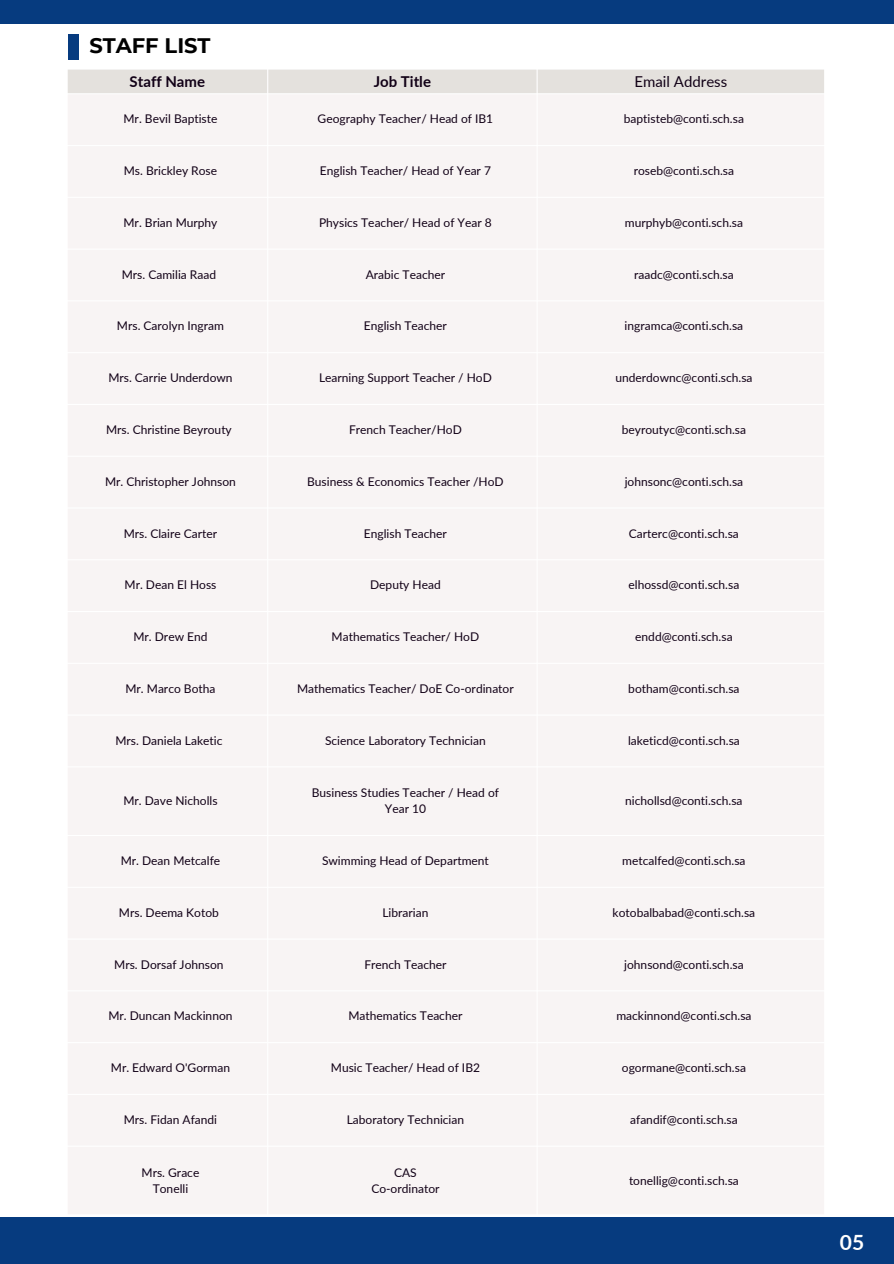
<style>
.page{position:relative;width:894px;height:1264px;background:#fff}
.page>*{position:absolute;margin:0;border:0;box-sizing:border-box;transform-origin:0 0}
.t1{font:700 21px "Montserrat";color:#000}
.t2{font:700 21px "Lato";color:#fff}
.t3{font:700 15px "Lato";color:#110016}
.t4{font:15px "Lato";color:#110016}
.t5{font:12px "Lato";color:#110016}
</style>
<div class="page">
<div style="left:0;top:0;width:893px;height:23px;background:#063b7f"></div>
<div style="left:0;top:1217px;width:893px;height:46px;background:#063b7f"></div>
<div style="left:68px;top:34px;width:10px;height:25px;background:#063b7f"></div>
<div style="left:68px;top:70px;width:755px;height:23px;background:#e4e1dd"></div>
<div style="left:68px;top:95px;width:755px;height:1119px;background:#f8f4f4"></div>
<p class="t1" style="left:89px;top:33px;width:123px">STAFF LIST</p>
<p class="t3" style="left:130px;top:72px;width:77px">Staff Name</p>
<p class="t3" style="left:373px;top:72px;width:59px">Job Title</p>
<p class="t4" style="left:634px;top:72px;width:94px">Email Address</p>
<p class="t5" style="left:123px;top:111px;width:95px">Mr. Bevil Baptiste</p>
<p class="t5" style="left:317px;top:111px;width:177px">Geography Teacher/ Head of IB1</p>
<p class="t5" style="left:623px;top:111px;width:121px">baptisteb@conti.sch.sa</p>
<p class="t5" style="left:124px;top:163px;width:95px">Ms. Brickley Rose</p>
<p class="t5" style="left:320px;top:163px;width:173px">English Teacher/ Head of Year 7</p>
<p class="t5" style="left:633px;top:163px;width:102px">roseb@conti.sch.sa</p>
<p class="t5" style="left:123px;top:215px;width:95px">Mr. Brian Murphy</p>
<p class="t5" style="left:319px;top:215px;width:174px">Physics Teacher/ Head of Year 8</p>
<p class="t5" style="left:624px;top:215px;width:120px">murphyb@conti.sch.sa</p>
<p class="t5" style="left:122px;top:267px;width:96px">Mrs. Camilia Raad</p>
<p class="t5" style="left:365px;top:267px;width:81px">Arabic Teacher</p>
<p class="t5" style="left:634px;top:267px;width:101px">raadc@conti.sch.sa</p>
<p class="t5" style="left:117px;top:318px;width:109px">Mrs. Carolyn Ingram</p>
<p class="t5" style="left:364px;top:318px;width:85px">English Teacher</p>
<p class="t5" style="left:624px;top:318px;width:120px">ingramca@conti.sch.sa</p>
<p class="t5" style="left:108px;top:370px;width:126px">Mrs. Carrie Underdown</p>
<p class="t5" style="left:319px;top:370px;width:174px">Learning Support Teacher / HoD</p>
<p class="t5" style="left:615px;top:370px;width:139px">underdownc@conti.sch.sa</p>
<p class="t5" style="left:106px;top:422px;width:127px">Mrs. Christine Beyrouty</p>
<p class="t5" style="left:349px;top:422px;width:114px">French Teacher/HoD</p>
<p class="t5" style="left:621px;top:422px;width:126px">beyroutyc@conti.sch.sa</p>
<p class="t5" style="left:105px;top:474px;width:132px">Mr. Christopher Johnson</p>
<p class="t5" style="left:307px;top:474px;width:198px">Business &amp; Economics Teacher /HoD</p>
<p class="t5" style="left:624px;top:474px;width:120px">johnsonc@conti.sch.sa</p>
<p class="t5" style="left:124px;top:525px;width:95px">Mrs. Claire Carter</p>
<p class="t5" style="left:364px;top:525px;width:85px">English Teacher</p>
<p class="t5" style="left:628px;top:525px;width:111px">Carterc@conti.sch.sa</p>
<p class="t5" style="left:124px;top:577px;width:93px">Mr. Dean El Hoss</p>
<p class="t5" style="left:370px;top:577px;width:72px">Deputy Head</p>
<p class="t5" style="left:628px;top:577px;width:112px">elhossd@conti.sch.sa</p>
<p class="t5" style="left:133px;top:629px;width:76px">Mr. Drew End</p>
<p class="t5" style="left:331px;top:629px;width:149px">Mathematics Teacher/ HoD</p>
<p class="t5" style="left:635px;top:629px;width:99px">endd@conti.sch.sa</p>
<p class="t5" style="left:125px;top:681px;width:91px">Mr. Marco Botha</p>
<p class="t5" style="left:297px;top:681px;width:218px">Mathematics Teacher/ DoE Co-ordinator</p>
<p class="t5" style="left:628px;top:681px;width:113px">botham@conti.sch.sa</p>
<p class="t5" style="left:115px;top:732px;width:108px">Mrs. Daniela Laketic</p>
<p class="t5" style="left:325px;top:732px;width:162px">Science Laboratory Technician</p>
<p class="t5" style="left:628px;top:732px;width:113px">laketicd@conti.sch.sa</p>
<p class="t5" style="left:123px;top:793px;width:96px">Mr. Dave Nicholls</p>
<p class="t5" style="left:312px;top:785px;width:189px">Business Studies Teacher / Head of</p>
<p class="t5" style="left:385px;top:801px;width:43px">Year 10</p>
<p class="t5" style="left:625px;top:793px;width:119px">nichollsd@conti.sch.sa</p>
<p class="t5" style="left:121px;top:853px;width:101px">Mr. Dean Metcalfe</p>
<p class="t5" style="left:322px;top:853px;width:168px">Swimming Head of Department</p>
<p class="t5" style="left:622px;top:853px;width:125px">metcalfed@conti.sch.sa</p>
<p class="t5" style="left:119px;top:905px;width:101px">Mrs. Deema Kotob</p>
<p class="t5" style="left:382px;top:905px;width:47px">Librarian</p>
<p class="t5" style="left:612px;top:905px;width:144px">kotobalbabad@conti.sch.sa</p>
<p class="t5" style="left:114px;top:956px;width:111px">Mrs. Dorsaf Johnson</p>
<p class="t5" style="left:364px;top:956px;width:84px">French Teacher</p>
<p class="t5" style="left:624px;top:956px;width:121px">johnsond@conti.sch.sa</p>
<p class="t5" style="left:108px;top:1008px;width:126px">Mr. Duncan Mackinnon</p>
<p class="t5" style="left:348px;top:1008px;width:115px">Mathematics Teacher</p>
<p class="t5" style="left:616px;top:1008px;width:137px">mackinnond@conti.sch.sa</p>
<p class="t5" style="left:111px;top:1060px;width:121px">Mr. Edward O'Gorman</p>
<p class="t5" style="left:331px;top:1060px;width:151px">Music Teacher/ Head of IB2</p>
<p class="t5" style="left:621px;top:1060px;width:125px">ogormane@conti.sch.sa</p>
<p class="t5" style="left:124px;top:1112px;width:95px">Mrs. Fidan Afandi</p>
<p class="t5" style="left:346px;top:1112px;width:119px">Laboratory Technician</p>
<p class="t5" style="left:630px;top:1112px;width:109px">afandif@conti.sch.sa</p>
<p class="t5" style="left:141px;top:1164px;width:59px">Mrs. Grace</p>
<p class="t5" style="left:153px;top:1180px;width:37px">Tonelli</p>
<p class="t5" style="left:394px;top:1164px;width:24px">CAS</p>
<p class="t5" style="left:371px;top:1180px;width:70px">Co-ordinator</p>
<p class="t5" style="left:628px;top:1172px;width:111px">tonellig@conti.sch.sa</p>
<h1 class="t2" style="left:839px;top:1228px;width:26px">05</h1>
</div>
